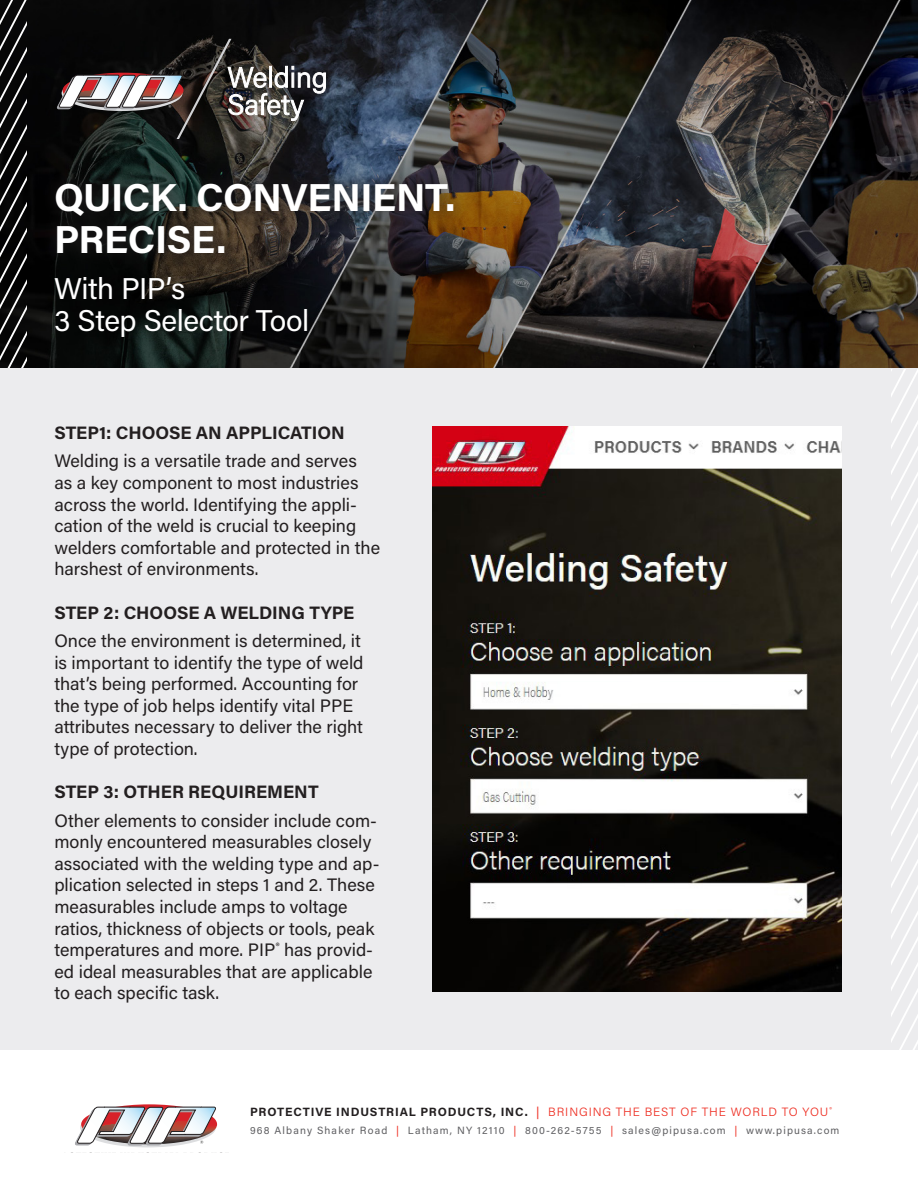
<style>
.page{position:relative;width:918px;height:1188px;background:#fff}
.page>*{position:absolute;margin:0;border:0;box-sizing:border-box;transform-origin:0 0}
.t1{font:700 39px "Acumin Pro";letter-spacing:-.015em;color:#fff}
.t2{font:30px "Acumin Pro";letter-spacing:-.015em;color:#fff}
.t3{font:18px/21.6px "Acumin Pro";color:#231f20}
.t4{font:700 18px "Acumin Pro";color:#231f20}
.t5{font:700 12px "Acumin Pro";letter-spacing:.07em;color:#231f20}
.t6{font:10.5px "Acumin Pro";letter-spacing:.11em;color:#5f5f62}
.s1{font-weight:400;color:#ee2e22}
.s2{font-weight:300;color:#ee2e22}
.s3{color:#ee2e22}
</style>
<div class="page">
<img style="left:27px;top:0;width:891px;height:369px">
<svg style="left:0;top:0;width:27px;height:369px;background:#2c2c2d"></svg>
<div style="left:39px;top:166px;width:431px;height:104px;background:#231f20;opacity:.6"></div>
<div style="left:0;top:369px;width:918px;height:681px;background:#ececee"></div>
<svg style="left:891px;top:370px;width:27px;height:680px"></svg>
<svg style="left:56px;top:39px;width:270px;height:99px;background:#433f3f"></svg>
<img style="left:433px;top:426px;width:408px;height:565px">
<svg style="left:75px;top:1104px;width:142px;height:43px"></svg>
<p class="t1" style="left:54px;top:169px;width:403px">QUICK. CONVENIENT.</p>
<p class="t1" style="left:54px;top:212px;width:174px">PRECISE.</p>
<p class="t2" style="left:54px;top:267px;width:133px">With PIP’s</p>
<p class="t2" style="left:54px;top:299px;width:257px">3 Step Selector Tool</p>
<p class="t4" style="left:54px;top:420px;width:292px">STEP1: CHOOSE AN APPLICATION</p>
<p class="t3" style="left:54px;top:450px;width:327px">Welding is a versatile trade and serves<br>as a key component to most industries across the world. Identifying the appli&shy;cation of the weld is crucial to keeping welders comfortable and protected in the harshest of environments.</p>
<p class="t4" style="left:54px;top:600px;width:302px">STEP 2: CHOOSE A WELDING TYPE</p>
<p class="t3" style="left:54px;top:629px;width:311px">Once the environment is determined, it is important to identify the type of weld that’s being performed. Accounting for the type of job helps identify vital PPE attributes necessary to deliver the right type of protection.</p>
<p class="t4" style="left:54px;top:779px;width:266px">STEP 3: OTHER REQUIREMENT</p>
<p class="t3" style="left:54px;top:809px;width:327px">Other elements to consider include com&shy;monly encountered measurables closely associated with the welding type and ap&shy;plication selected in steps 1 and 2. These measurables include amps to voltage ratios, thickness of objects or tools, peak temperatures and more. PIP<sup>®</sup> has provid&shy;ed ideal measurables that are applicable to each specific task.</p>
<p class="t5" style="left:250px;top:1104px;width:583px">PROTECTIVE INDUSTRIAL PRODUCTS, INC. <span class="s1">|</span> <span class="s2">BRINGING THE BEST OF THE WORLD TO YOU</span><sup>®</sup></p>
<p class="t6" style="left:250px;top:1123px;width:591px">968 Albany Shaker Road <span class="s3">|</span> Latham, NY 12110 <span class="s3">|</span> 800-262-5755 <span class="s3">|</span> sales@pipusa.com <span class="s3">|</span> www.pipusa.com</p>
</div>
